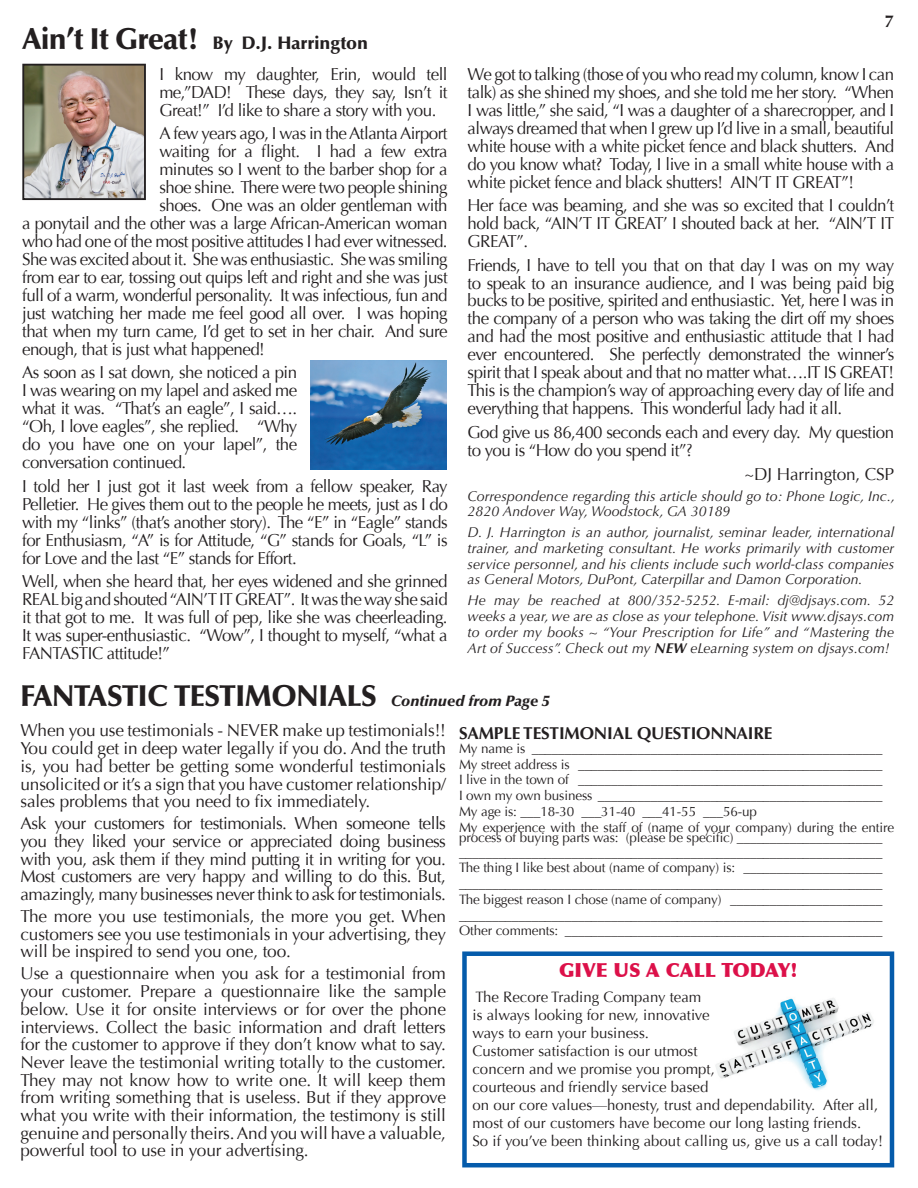
<style>
.page{position:relative;width:918px;height:1188px;background:#fff}
.page>*{position:absolute;margin:0;border:0;box-sizing:border-box;transform-origin:0 0}
.t1{font:900 30px "Optima";letter-spacing:-.02em;color:#231f20}
.t2{font:900 19.5px "Optima";color:#dc1049}
.t3{font:900 18px "Optima";color:#231f20}
.t4{font:17.25px/18px "Optima";letter-spacing:-.03em;color:#231f20;text-align:justify}
.t5{font:700 17.25px "Optima";letter-spacing:-.01em;color:#231f20}
.t6{font:17.25px "Optima";letter-spacing:-.01em;color:#231f20}
.t7{font:15px/18px "Optima";color:#231f20}
.t8{font:italic 14.25px/15.8px "Optima";letter-spacing:.005em;color:#231f20;text-align:justify}
.t9{font:13.5px/15.8px "Optima";letter-spacing:-.01em;color:#231f20}
.s1{font-size:30px}
.s2{font-weight:700}
.s3{font-style:italic;font-size:15px}
</style>
<div class="page">
<img style="left:25px;top:67px;width:118px;height:130px">
<div style="left:22px;top:64px;width:124px;height:136px;border:2px solid #231f20"></div>
<img style="left:311px;top:361px;width:135px;height:109px">
<div style="left:462px;top:951px;width:432px;height:216px;border:4px solid #055bab"></div>
<img style="left:715px;top:998px;width:159px;height:92px">
<p class="t3" style="left:22px;top:32px;width:348px"><span class="s1">Ain’t It Great!</span> By D.J. Harrington</p>
<p class="t4" style="left:159px;top:65px;width:290px">I know my daughter, Erin, would tell me,”DAD! These days, they say, Isn’t it Great!” I’d like to share a story with you.</p>
<p class="t4" style="left:159px;top:124px;width:290px">A few years ago, I was in the Atlanta Airport</p>
<p class="t4" style="left:159px;top:142px;width:290px">waiting for a flight. I had a few extra</p>
<p class="t4" style="left:159px;top:160px;width:290px">minutes so I went to the barber shop for a</p>
<p class="t4" style="left:159px;top:178px;width:290px">shoe shine. There were two people shining</p>
<p class="t4" style="left:159px;top:196px;width:290px">shoes. One was an older gentleman with</p>
<p class="t4" style="left:22px;top:214px;width:427px">a ponytail and the other was a large African-American woman</p>
<p class="t4" style="left:22px;top:232px;width:427px">who had one of the most positive attitudes I had ever witnessed.</p>
<p class="t4" style="left:22px;top:250px;width:427px">She was excited about it. She was enthusiastic. She was smiling</p>
<p class="t4" style="left:22px;top:268px;width:427px">from ear to ear, tossing out quips left and right and she was just</p>
<p class="t4" style="left:22px;top:286px;width:427px">full of a warm, wonderful personality. It was infectious, fun and</p>
<p class="t4" style="left:22px;top:304px;width:427px">just watching her made me feel good all over. I was hoping</p>
<p class="t4" style="left:22px;top:322px;width:427px">that when my turn came, I’d get to set in her chair. And sure</p>
<p class="t4" style="left:22px;top:340px;width:244px">enough, that is just what happened!</p>
<p class="t4" style="left:22px;top:364px;width:277px">As soon as I sat down, she noticed a pin I was wearing on my lapel and asked me what it was. “That’s an eagle”, I said…. “Oh, I love eagles”, she replied. “Why do you have one on your lapel”, the conversation continued.</p>
<p class="t4" style="left:22px;top:477px;width:427px">I told her I just got it last week from a fellow speaker, Ray Pelletier. He gives them out to the people he meets, just as I do with my “links” (that’s another story). The “E” in “Eagle” stands for Enthusiasm, “A” is for Attitude, “G” stands for Goals, “L” is for Love and the last “E” stands for Effort.</p>
<p class="t4" style="left:22px;top:572px;width:427px">Well, when she heard that, her eyes widened and she grinned REAL big and shouted “AIN’T IT GREAT”. It was the way she said it that got to me. It was full of pep, like she was cheerleading.<br>It was super-enthusiastic. “Wow”, I thought to myself, “what a FANTASTIC attitude!”</p>
<p class="t5" style="left:885px;top:11px;width:11px">7</p>
<p class="t4" style="left:468px;top:65px;width:428px">We got to talking (those of you who read my column, know I can talk) as she shined my shoes, and she told me her story. “When I was little,” she said, “I was a daughter of a sharecropper, and I always dreamed that when I grew up I’d live in a small, beautiful white house with a white picket fence and black shutters. And do you know what? Today, I live in a small white house with a white picket fence and black shutters! AIN’T IT GREAT”!</p>
<p class="t4" style="left:468px;top:197px;width:428px">Her face was beaming, and she was so excited that I couldn’t hold back, “AIN’T IT GREAT’ I shouted back at her. “AIN’T IT GREAT”.</p>
<p class="t4" style="left:468px;top:256px;width:428px">Friends, I have to tell you that on that day I was on my way to speak to an insurance audience, and I was being paid big bucks to be positive, spirited and enthusiastic. Yet, here I was in the company of a person who was taking the dirt off my shoes and had the most positive and enthusiastic attitude that I had ever encountered. She perfectly demonstrated the winner’s spirit that I speak about and that no matter what….IT IS GREAT!<br>This is the champion’s way of approaching every day of life and everything that happens. This wonderful lady had it all.</p>
<p class="t4" style="left:468px;top:423px;width:428px">God give us 86,400 seconds each and every day. My question to you is “How do you spend it”?</p>
<p class="t6" style="left:744px;top:464px;width:152px">~DJ Harrington, CSP</p>
<p class="t8" style="left:468px;top:488px;width:429px">Correspondence regarding this article should go to: Phone Logic, Inc.,<br>2820 Andover Way, Woodstock, GA 30189</p>
<p class="t8" style="left:468px;top:525px;width:428px">D. J. Harrington is an author, journalist, seminar leader, international trainer, and marketing consultant. He works primarily with customer service personnel, and his clients include such world-class companies as General Motors, DuPont, Caterpillar and Damon Corporation.</p>
<p class="t8" style="left:468px;top:593px;width:428px">He may be reached at 800/352-5252. E-mail: dj@djsays.com. 52 weeks a year, we are as close as your telephone. Visit www.djsays.com to order my books ~ “Your Prescription for Life” and “Mastering the Art of Success”. Check out my <span class="s2">NEW</span> eLearning system on djsays.com!</p>
<h1 class="t1" style="left:21px;top:678px;width:531px">FANTASTIC TESTIMONIALS <span class="s3">Continued from Page 5</span></h1>
<p class="t5" style="left:459px;top:723px;width:315px">SAMPLE TESTIMONIAL QUESTIONNAIRE</p>
<p class="t9" style="left:459px;top:741px;width:437px">My name is _____________________________________________________ My street address is ______________________________________________<br>I live in the town of ______________________________________________<br>I own my own business ___________________________________________ My age is: ___18-30 ___31-40 ___41-55 ___56-up<br>My experience with the staff of (name of your company) during the entire</p>
<p class="t9" style="left:459px;top:831px;width:425px;line-height:14.2px">process of buying parts was: (please be specific) ______________________ ________________________________________________________________</p>
<p class="t9" style="left:459px;top:860px;width:425px;text-align:justify">The thing I like best about (name of company) is: _____________________ ________________________________________________________________ The biggest reason I chose (name of company) _______________________ ________________________________________________________________ Other comments: ________________________________________________</p>
<p class="t2" style="left:559px;top:958px;width:240px">GIVE US A CALL TODAY!</p>
<p class="t7" style="left:472px;top:989px;width:412px">The Recore Trading Company team<br>is always looking for new, innovative<br>ways to earn your business.<br>Customer satisfaction is our utmost<br>concern and we promise you prompt,<br>courteous and friendly service based<br>on our core values—honesty, trust and dependability. After all, most of our customers have become our long lasting friends.<br>So if you’ve been thinking about calling us, give us a call today!</p>
<p class="t4" style="left:21px;top:722px;width:427px">When you use testimonials - NEVER make up testimonials!!<br>You could get in deep water legally if you do. And the truth is, you had better be getting some wonderful testimonials unsolicited or it’s a sign that you have customer relationship/ sales problems that you need to fix immediately.</p>
<p class="t4" style="left:21px;top:815px;width:427px">Ask your customers for testimonials. When someone tells you they liked your service or appreciated doing business with you, ask them if they mind putting it in writing for you.<br>Most customers are very happy and willing to do this. But, amazingly, many businesses never think to ask for testimonials.</p>
<p class="t4" style="left:21px;top:908px;width:427px">The more you use testimonials, the more you get. When customers see you use testimonials in your advertising, they will be inspired to send you one, too.</p>
<p class="t4" style="left:21px;top:965px;width:427px">Use a questionnaire when you ask for a testimonial from your customer. Prepare a questionnaire like the sample below. Use it for onsite interviews or for over the phone interviews. Collect the basic information and draft letters for the customer to approve if they don’t know what to say.<br>Never leave the testimonial writing totally to the customer.<br>They may not know how to write one. It will keep them from writing something that is useless. But if they approve what you write with their information, the testimony is still genuine and personally theirs. And you will have a valuable, powerful tool to use in your advertising.</p>
</div>
